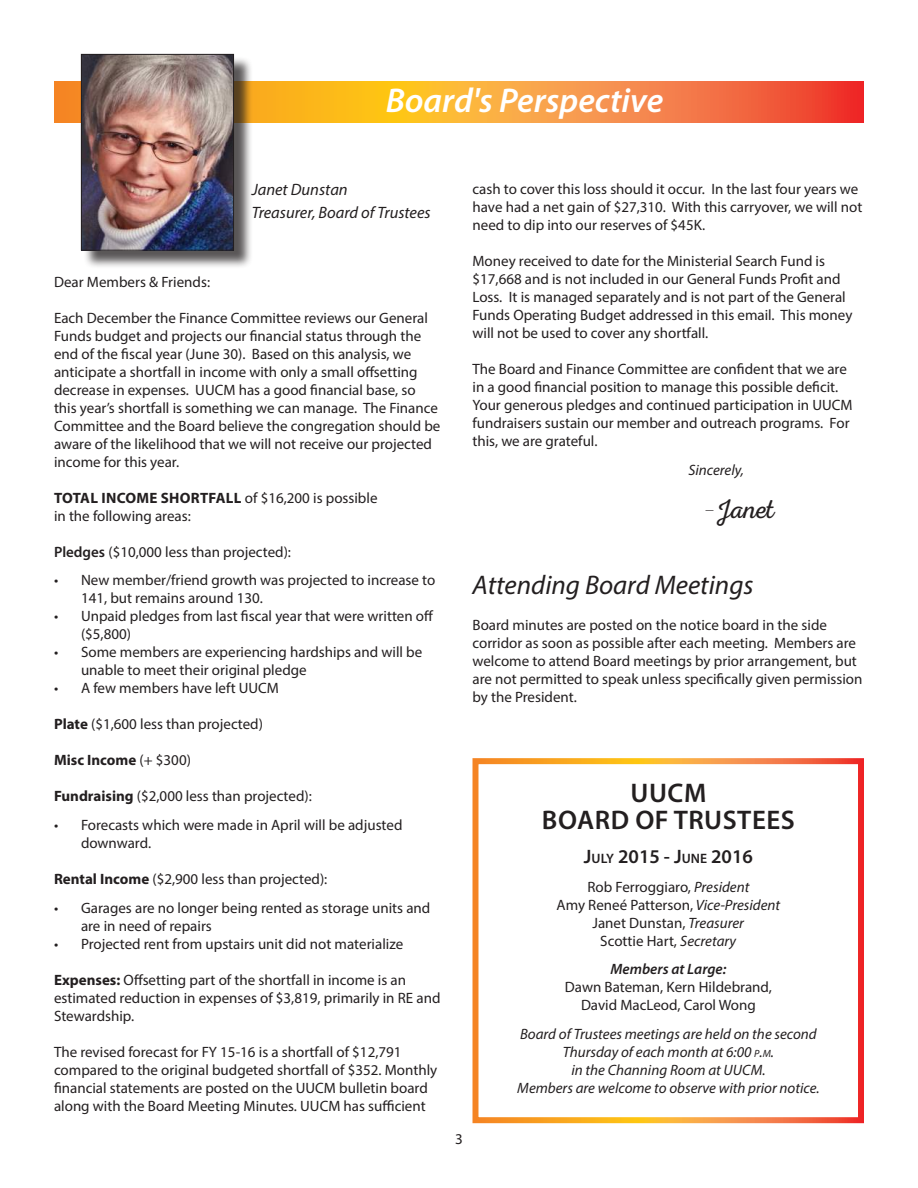
<style>
.page{position:relative;width:918px;height:1188px;background:#fff}
.page>*{position:absolute;margin:0;border:0;box-sizing:border-box;transform-origin:0 0}
.t1{font:italic 600 34.5px "Myriad Pro";color:#fff}
.t2{font:italic 27px "Myriad Pro";color:#231f20}
.t3{font:600 27px/27px "Myriad Pro";letter-spacing:.02em;color:#231f20;text-align:center}
.t4{font:27px "Nexa Rust Script L 0";letter-spacing:-.005em;color:#231f20}
.t5{font:600 19.5px "Myriad Pro";color:#231f20}
.t6{font:italic 16.5px/22.5px "Myriad Pro";color:#231f20}
.t7{font:15px/18px "Myriad Pro";color:#231f20}
.t8{font:italic 15px/18px "Myriad Pro";color:#231f20;text-align:center}
.t9{font:700 15px "Myriad Pro";color:#231f20}
.t10{font:italic 600 15px "Myriad Pro";color:#231f20}
.s1{font-family:"Myriad Pro";font-weight:300;font-stretch:condensed;font-size:18px}
.s2{font-weight:700}
.s3{font-weight:600}
.s4{font-weight:400}
.s5{font-size:13.65px}
.s6{font-style:italic}
.s7{font-size:10.5px}
.s8{font-style:inherit}
</style>
<div class="page">
<svg style="left:54px;top:81px;width:810px;height:41px;background:#f79135"></svg>
<div style="left:83px;top:56px;width:170px;height:213px;background:#231f20;opacity:.75"></div>
<img style="left:83px;top:56px;width:149px;height:193px">
<div style="left:81px;top:54px;width:153px;height:197px;border:1px solid #231f20"></div>
<h1 class="t1" style="left:386px;top:78px;width:279px">Board's Perspective</h1>
<p class="t6" style="left:252px;top:178px;width:181px">Janet Dunstan<br>Treasurer, Board of Trustees</p>
<p class="t7" style="left:472px;top:180px;width:391px">cash to cover this loss should it occur. In the last four years we have had a net gain of $27,310. With this carryover, we will not need to dip into our reserves of $45K.</p>
<p class="t7" style="left:472px;top:252px;width:381px">Money received to date for the Ministerial Search Fund is $17,668 and is not included in our General Funds Profit and Loss. It is managed separately and is not part of the General Funds Operating Budget addressed in this email. This money will not be used to cover any shortfall.</p>
<p class="t7" style="left:472px;top:360px;width:382px">The Board and Finance Committee are confident that we are in a good financial position to manage this possible deficit.<br>Your generous pledges and continued participation in UUCM fundraisers sustain our member and outreach programs. For this, we are grateful.</p>
<p class="t8" style="left:688px;top:461px;width:57px">Sincerely,</p>
<h2 class="t4" style="left:705px;top:495px;width:71px"><span class="s1">–</span> Janet</h2>
<p class="t7" style="left:54px;top:272px;width:158px">Dear Members &amp; Friends:</p>
<p class="t7" style="left:54px;top:308px;width:388px">Each December the Finance Committee reviews our General Funds budget and projects our financial status through the end of the fiscal year (June 30). Based on this analysis, we anticipate a shortfall in income with only a small offsetting decrease in expenses. UUCM has a good financial base, so this year’s shortfall is something we can manage. The Finance Committee and the Board believe the congregation should be aware of the likelihood that we will not receive our projected income for this year.</p>
<p class="t7" style="left:54px;top:488px;width:325px"><span class="s2">TOTAL INCOME SHORTFALL</span> of $16,200 is possible in the following areas:</p>
<p class="t7" style="left:54px;top:542px;width:239px"><span class="s3">Pledges</span> ($10,000 less than projected):</p>
<p class="t7" style="left:81px;top:571px;width:356px;text-indent:-27px">• New member/friend growth was projected to increase to<br>141, but remains around 130.</p>
<p class="t7" style="left:81px;top:607px;width:354px;text-indent:-27px">• Unpaid pledges from last fiscal year that were written off ($5,800)</p>
<p class="t7" style="left:81px;top:643px;width:343px;text-indent:-27px">• Some members are experiencing hardships and will be unable to meet their original pledge</p>
<p class="t7" style="left:54px;top:679px;width:226px">• A few members have left UUCM</p>
<p class="t7" style="left:54px;top:715px;width:211px"><span class="s2">Plate</span> ($1,600 less than projected)</p>
<p class="t9" style="left:54px;top:751px;width:138px">Misc Income <span class="s4">(+ $300)</span></p>
<p class="t7" style="left:54px;top:787px;width:259px"><span class="s2">Fundraising</span> ($2,000 less than projected):</p>
<p class="t7" style="left:81px;top:816px;width:323px;text-indent:-27px">• Forecasts which were made in April will be adjusted downward.</p>
<p class="t7" style="left:54px;top:870px;width:275px"><span class="s2">Rental Income</span> ($2,900 less than projected):</p>
<p class="t7" style="left:81px;top:899px;width:351px;text-indent:-27px">• Garages are no longer being rented as storage units and are in need of repairs</p>
<p class="t7" style="left:54px;top:935px;width:351px">• Projected rent from upstairs unit did not materialize</p>
<p class="t7" style="left:54px;top:971px;width:388px"><span class="s2">Expenses:</span> Offsetting part of the shortfall in income is an estimated reduction in expenses of $3,819, primarily in RE and<br>Stewardship.</p>
<p class="t7" style="left:54px;top:1043px;width:385px">The revised forecast for FY 15-16 is a shortfall of $12,791 compared to the original budgeted shortfall of $352. Monthly financial statements are posted on the UUCM bulletin board along with the Board Meeting Minutes. UUCM has sufficient</p>
<h2 class="t2" style="left:472px;top:568px;width:283px">Attending Board Meetings</h2>
<p class="t7" style="left:472px;top:616px;width:392px">Board minutes are posted on the notice board in the side corridor as soon as possible after each meeting. Members are welcome to attend Board meetings by prior arrangement, but are not permitted to speak unless specifically given permission by the President.</p>
<h2 class="t3" style="left:542px;top:778px;width:254px">UUCM<br>BOARD OF TRUSTEES</h2>
<h3 class="t5" style="left:584px;top:844px;width:171px">J<span class="s5">ULY</span> 2015 - J<span class="s5">UNE</span> 2016</h3>
<p class="t7" style="left:557px;top:877px;width:225px;text-align:center">Rob Ferroggiaro, <span class="s6">President<br></span>Amy Reneé Patterson, <span class="s6">Vice-President<br></span>Janet Dunstan, <span class="s6">Treasurer<br></span>Scottie Hart, <span class="s6">Secretary</span></p>
<p class="t10" style="left:611px;top:960px;width:117px">Members at Large:</p>
<p class="t7" style="left:565px;top:978px;width:209px;text-align:center">Dawn Bateman, Kern Hildebrand,<br>David MacLeod, Carol Wong</p>
<p class="t8" style="left:517px;top:1025px;width:304px">Board of Trustees meetings are held on the second Thursday of each month at 6:00 <span class="s7">p</span><span class="s8">.</span><span class="s7">m</span><span class="s8">.<br></span>in the Channing Room at UUCM.<br>Members are welcome to observe with prior notice.</p>
<p class="t7" style="left:455px;top:1130px;width:9px">3</p>
</div>
